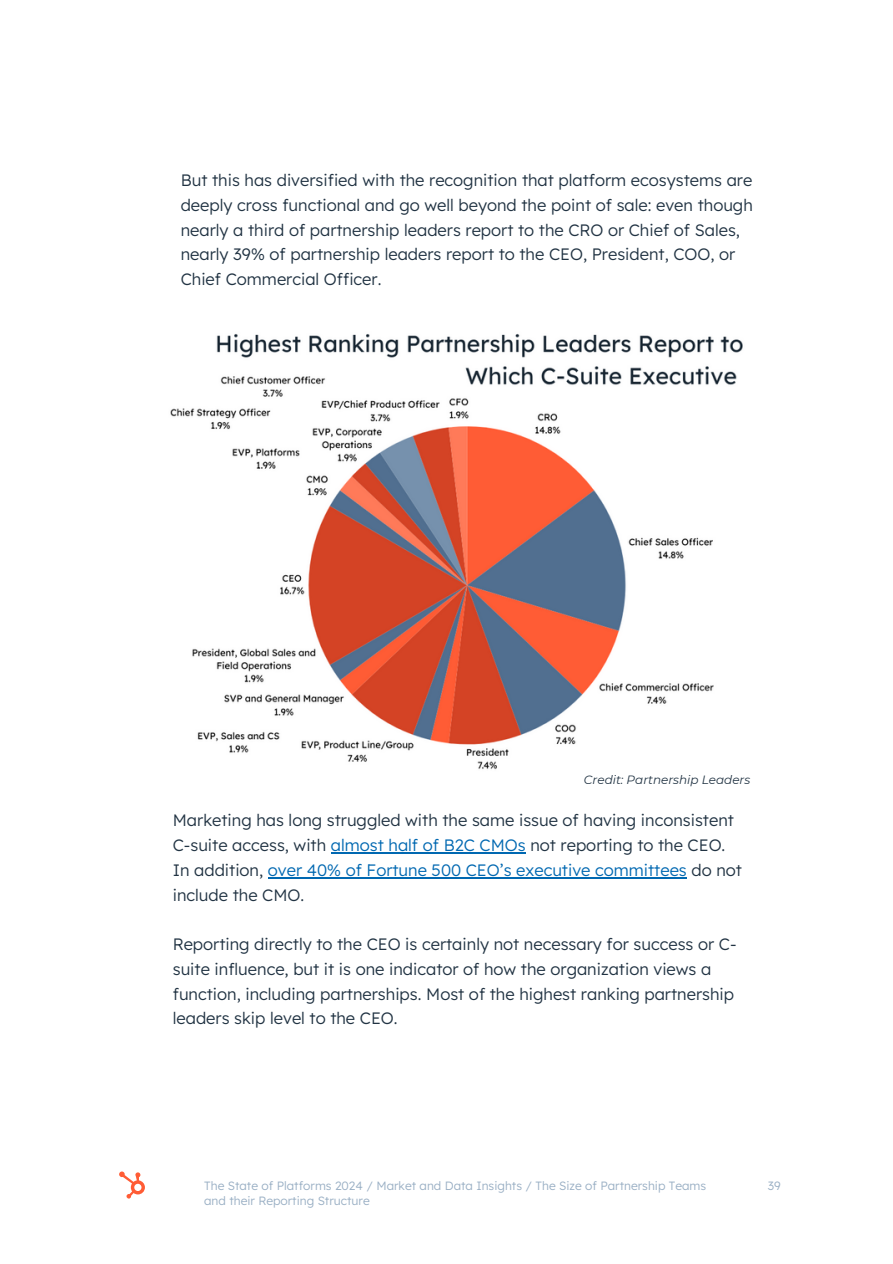
<style>
.page{position:relative;width:893px;height:1264px;background:#fff}
.page>*{position:absolute;margin:0;border:0;box-sizing:border-box;transform-origin:0 0}
.t1{font:300 16.5px/24.8px "Lexend Deca";color:#213343}
.t2{font:300 12px/15.8px "Lexend Deca";color:#99afc4}
.t3{font:italic 12px "Montserrat";color:#213343}
.s1{color:#0068b1}
</style>
<div class="page">
<svg style="left:119px;top:1171px;width:26px;height:27px"></svg>
<img style="left:170px;top:333px;width:573px;height:437px">
<hr style="left:331px;top:852px;width:194px;height:1px;background:#0068b1">
<hr style="left:268px;top:877px;width:418px;height:1px;background:#0068b1">
<p class="t1" style="left:181px;top:168px;width:573px">But this has diversified with the recognition that platform ecosystems are deeply cross functional and go well beyond the point of sale: even though nearly a third of partnership leaders report to the CRO or Chief of Sales, nearly 39% of partnership leaders report to the CEO, President, COO, or Chief Commercial Officer.</p>
<p class="t3" style="left:584px;top:772px;width:168px">Credit: Partnership Leaders</p>
<p class="t1" style="left:173px;top:807px;width:570px">Marketing has long struggled with the same issue of having inconsistent C-suite access, with <span class="s1">almost half of B2C CMOs</span> not reporting to the CEO.<br>In addition, <span class="s1">over 40% of Fortune 500 CEO’s executive committees</span> do not include the CMO.</p>
<p class="t1" style="left:173px;top:931px;width:565px">Reporting directly to the CEO is certainly not necessary for success or C&shy;suite influence, but it is one indicator of how the organization views a function, including partnerships. Most of the highest ranking partnership leaders skip level to the CEO.</p>
<p class="t2" style="left:204px;top:1177px;width:503px">The State of Platforms 2024 / Market and Data Insights / The Size of Partnership Teams and their Reporting Structure</p>
<p class="t2" style="left:767px;top:1177px;width:14px">39</p>
</div>
